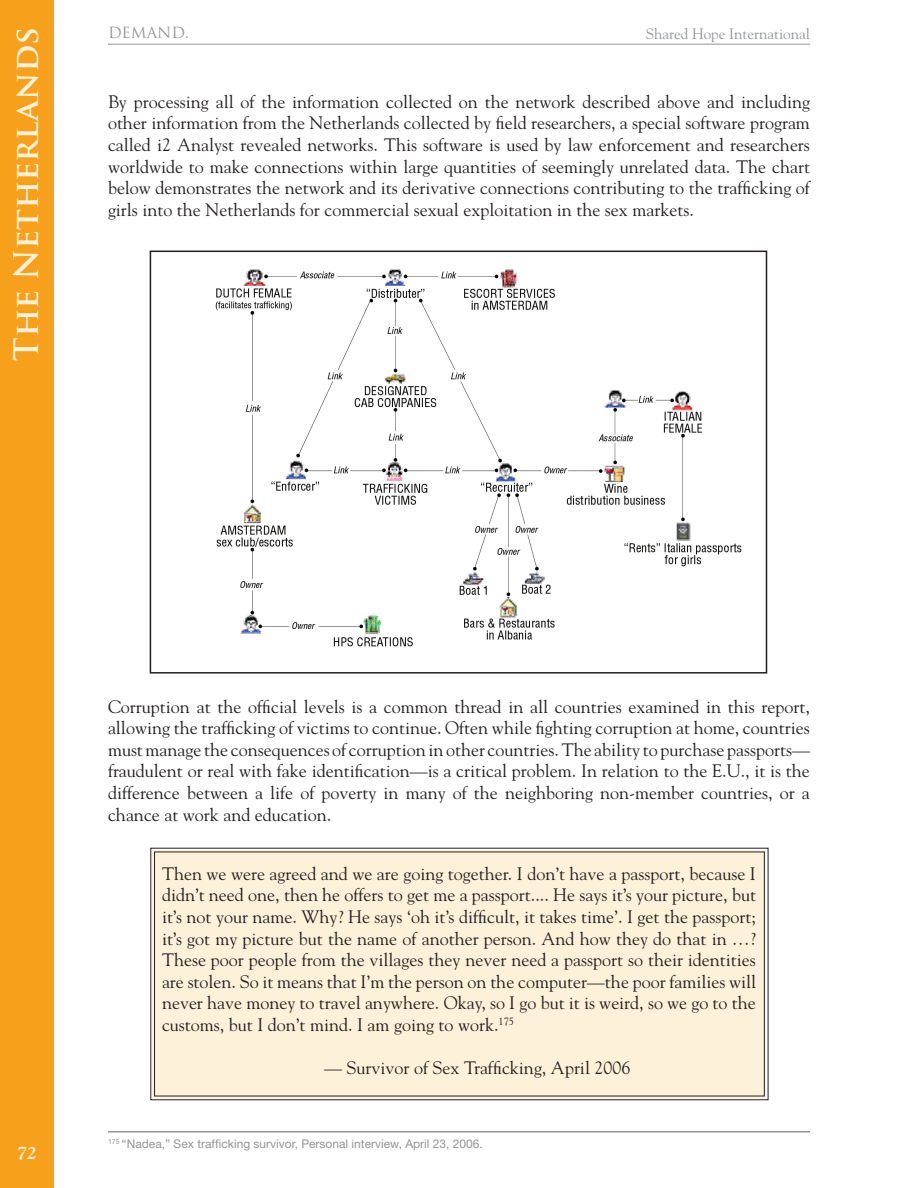
<style>
.page{position:relative;width:918px;height:1188px;background:#fff}
.page>*{position:absolute;margin:0;border:0;box-sizing:border-box;transform-origin:0 0}
.t1{font:700 33px "Trajan Pro";color:#fef1d9}
.t2{font:18px/21.6px "Goudy";color:#231f20;text-align:justify}
.t3{font:italic 700 18px "Goudy";color:#fef1d9}
.t4{font:15px "Goudy";color:#939598}
.t5{font:15px "Trajan Pro";color:#939598}
.t6{font:12px "Helvetica Neue";color:#939598}
</style>
<div class="page">
<hr style="left:108px;top:44px;width:702px;height:1px;background:#939598">
<div style="left:0;top:0;width:54px;height:1188px;background:#f6a01b"></div>
<div style="left:150px;top:847px;width:619px;height:254px;background:#fef1d9"></div>
<hr style="left:108px;top:1131px;width:702px;height:2px;background:#939598">
<img style="left:215px;top:269px;width:527px;height:378px">
<div style="left:150px;top:251px;width:617px;height:423px;border:2px solid #231f20"></div>
<h1 class="t1" style="left:6px;top:361px;width:335px;rotate:-90deg">The Netherlands</h1>
<p class="t5" style="left:108px;top:23px;width:83px">DEMAND.</p>
<p class="t4" style="left:646px;top:24px;width:166px">Shared Hope International</p>
<p class="t2" style="left:108px;top:90px;width:704px">By processing all of the information collected on the network described above and including other information from the Netherlands collected by field researchers, a special software program called i2 Analyst revealed networks. This software is used by law enforcement and researchers worldwide to make connections within large quantities of seemingly unrelated data. The chart below demonstrates the network and its derivative connections contributing to the trafficking of girls into the Netherlands for commercial sexual exploitation in the sex markets.</p>
<p class="t3" style="left:17px;top:1142px;width:22px">72</p>
<p class="t2" style="left:108px;top:695px;width:704px">Corruption at the official levels is a common thread in all countries examined in this report, allowing the trafficking of victims to continue. Often while fighting corruption at home, countries must manage the consequences of corruption in other countries. The ability to purchase passports— fraudulent or real with fake identification—is a critical problem. In relation to the E.U., it is the difference between a life of poverty in many of the neighboring non-member countries, or a chance at work and education.</p>
<p class="t2" style="left:162px;top:862px;width:596px">Then we were agreed and we are going together. I don’t have a passport, because I didn’t need one, then he offers to get me a passport.... He says it’s your picture, but it’s not your name. Why? He says ‘oh it’s difficult, it takes time’. I get the passport; it’s got my picture but the name of another person. And how they do that in …?<br>These poor people from the villages they never need a passport so their identities are stolen. So it means that I’m the person on the computer—the poor families will never have money to travel anywhere. Okay, so I go but it is weird, so we go to the customs, but I don’t mind. I am going to work.<sup>175</sup></p>
<p class="t2" style="left:324px;top:1057px;width:308px">— Survivor of Sex Trafficking, April 2006</p>
<p class="t6" style="left:108px;top:1137px;width:376px"><sup>175</sup> “Nadea,” Sex trafficking survivor, Personal interview, April 23, 2006.</p>
</div>
